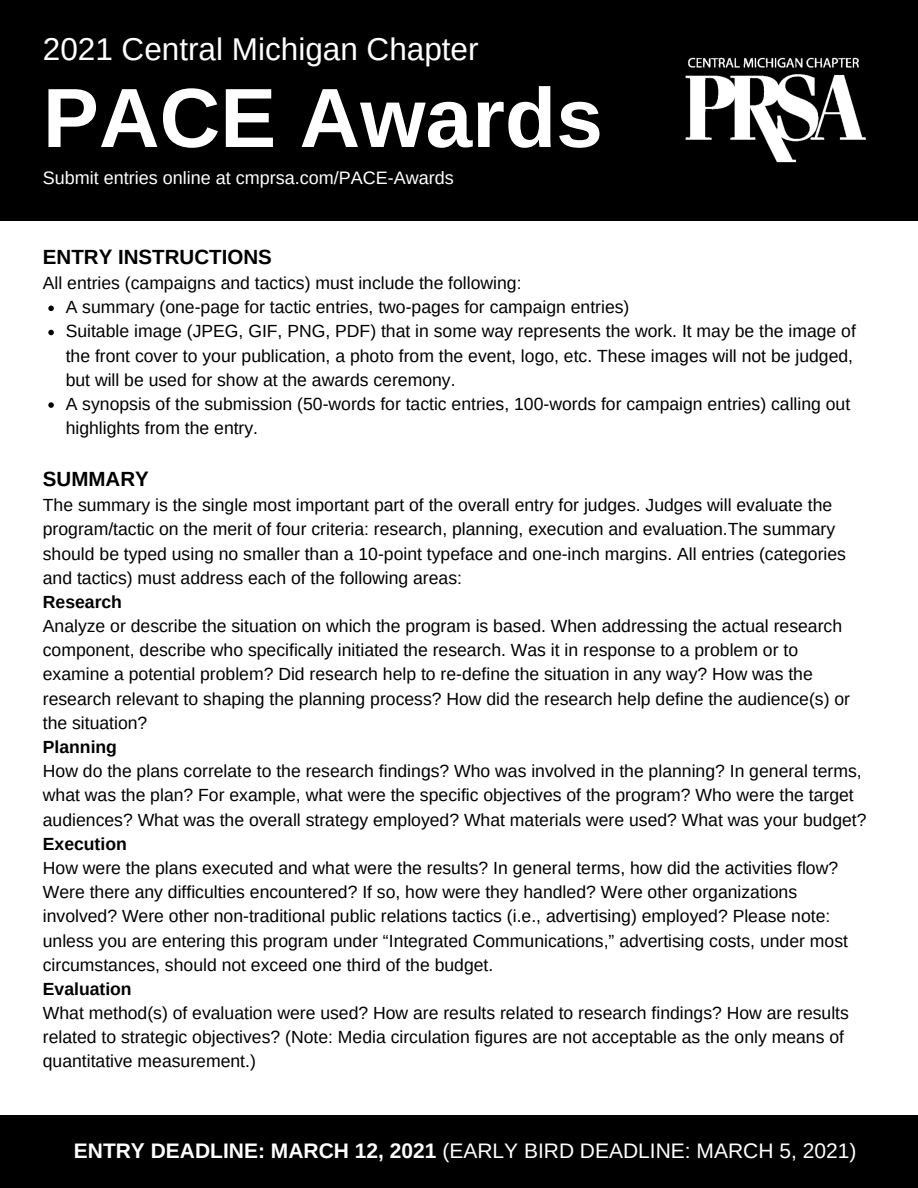
<style>
.page{position:relative;width:918px;height:1188px;background:#fff}
.page>*{position:absolute;margin:0;border:0;box-sizing:border-box;transform-origin:0 0}
.t1{font:700 84px "Arimo";color:#fff}
.t2{font:31.5px "Arimo";color:#fff}
.t3{font:21px "Arimo";color:#fff}
.t4{font:700 20.55px "Arimo";color:#000}
.t5{font:18px "Arimo";color:#fff}
.t6{font:17.55px/24.2px "Arimo";color:#000}
.t7{font:700 17.55px "Arimo";color:#000}
.s1{font-weight:700}
</style>
<div class="page">
<div style="left:0;top:1115px;width:918px;height:73px;background:#000"></div>
<div style="left:0;top:0;width:918px;height:220px;background:#000"></div>
<img style="left:685px;top:57px;width:181px;height:106px">
<svg style="left:48px;top:306px;width:6px;height:5px"></svg>
<svg style="left:48px;top:330px;width:6px;height:5px"></svg>
<svg style="left:48px;top:402px;width:6px;height:6px"></svg>
<p class="t2" style="left:43px;top:32px;width:437px">2021 Central Michigan Chapter</p>
<p class="t1" style="left:43px;top:71px;width:562px">PACE Awards</p>
<p class="t5" style="left:43px;top:168px;width:412px">Submit entries online at cmprsa.com/PACE-Awards</p>
<p class="t4" style="left:43px;top:245px;width:231px">ENTRY INSTRUCTIONS</p>
<p class="t6" style="left:43px;top:271px;width:480px">All entries (campaigns and tactics) must include the following:</p>
<p class="t6" style="left:66px;top:295px;width:565px">A summary (one-page for tactic entries, two-pages for campaign entries)</p>
<p class="t6" style="left:66px;top:319px;width:792px">Suitable image (JPEG, GIF, PNG, PDF) that in some way represents the work. It may be the image of the front cover to your publication, a photo from the event, logo, etc. These images will not be judged, but will be used for show at the awards ceremony.</p>
<p class="t6" style="left:66px;top:392px;width:786px">A synopsis of the submission (50-words for tactic entries, 100-words for campaign entries) calling out highlights from the entry.</p>
<p class="t4" style="left:43px;top:467px;width:107px">SUMMARY</p>
<p class="t6" style="left:43px;top:493px;width:805px">The summary is the single most important part of the overall entry for judges. Judges will evaluate the program/tactic on the merit of four criteria: research, planning, execution and evaluation.The summary should be typed using no smaller than a 10-point typeface and one-inch margins. All entries (categories and tactics) must address each of the following areas:</p>
<p class="t7" style="left:43px;top:592px;width:81px">Research</p>
<p class="t6" style="left:43px;top:614px;width:809px">Analyze or describe the situation on which the program is based. When addressing the actual research component, describe who specifically initiated the research. Was it in response to a problem or to examine a potential problem? Did research help to re-define the situation in any way? How was the research relevant to shaping the planning process? How did the research help define the audience(s) or the situation?</p>
<p class="t7" style="left:43px;top:737px;width:76px">Planning</p>
<p class="t6" style="left:43px;top:759px;width:825px">How do the plans correlate to the research findings? Who was involved in the planning? In general terms, what was the plan? For example, what were the specific objectives of the program? Who were the target audiences? What was the overall strategy employed? What materials were used? What was your budget?</p>
<p class="t7" style="left:43px;top:834px;width:85px">Execution</p>
<p class="t6" style="left:43px;top:856px;width:807px">How were the plans executed and what were the results? In general terms, how did the activities flow?<br>Were there any difficulties encountered? If so, how were they handled? Were other organizations involved? Were other non-traditional public relations tactics (i.e., advertising) employed? Please note: unless you are entering this program under “Integrated Communications,” advertising costs, under most circumstances, should not exceed one third of the budget.</p>
<p class="t7" style="left:43px;top:979px;width:90px">Evaluation</p>
<p class="t6" style="left:43px;top:1001px;width:808px">What method(s) of evaluation were used? How are results related to research findings? How are results related to strategic objectives? (Note: Media circulation figures are not acceptable as the only means of quantitative measurement.)</p>
<p class="t3" style="left:74px;top:1139px;width:784px"><span class="s1">ENTRY DEADLINE: MARCH 12, 2021</span> (EARLY BIRD DEADLINE: MARCH 5, 2021)</p>
</div>
